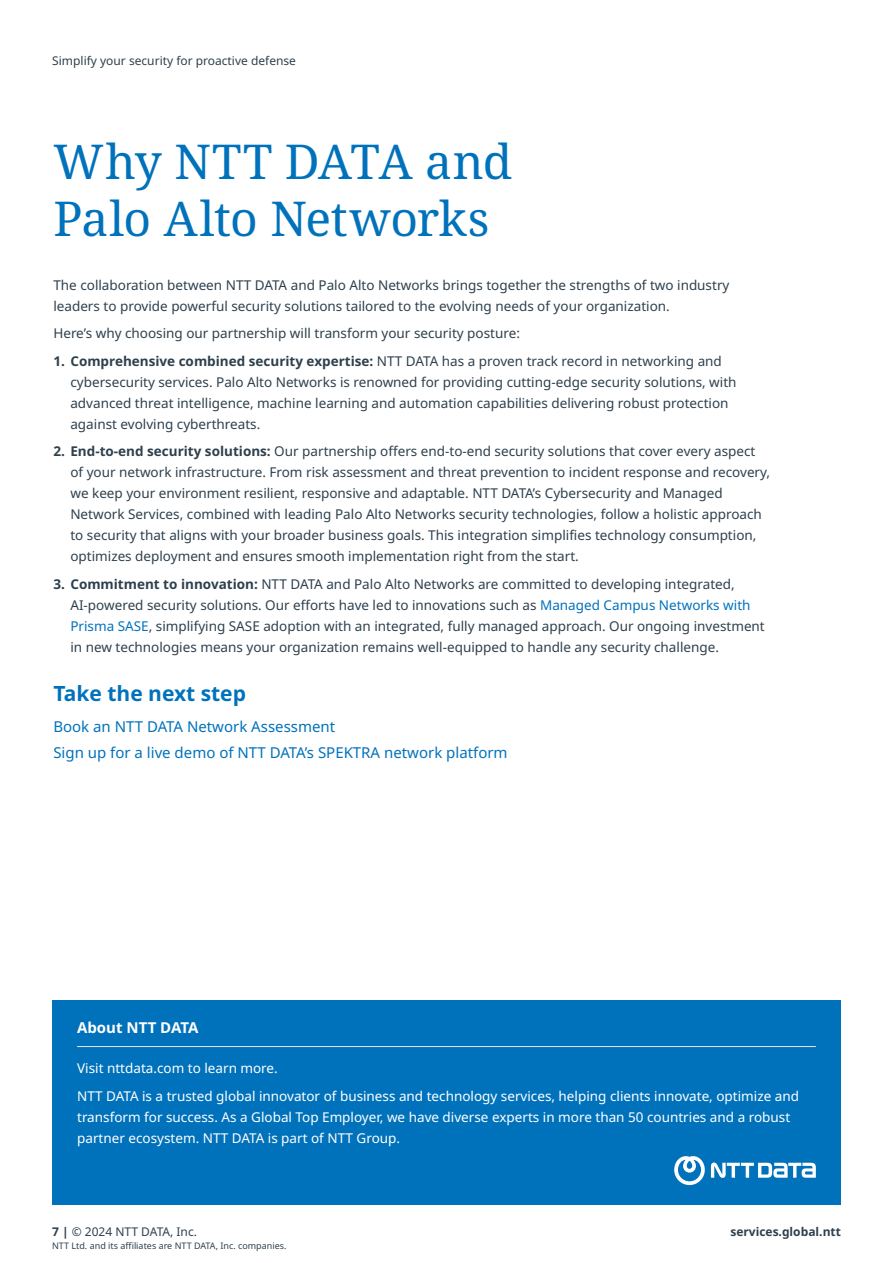
<style>
.page{position:relative;width:893px;height:1263px;background:#fff}
.page>*{position:absolute;margin:0;border:0;box-sizing:border-box;transform-origin:0 0}
.t1{font:48px/57px "Noto Serif";letter-spacing:-.015em;color:#0072bc}
.t2{font:700 21px "Noto Sans";color:#0072bc}
.t3{font:15px/26.5px "Noto Sans";color:#0072bc}
.t4{font:700 15px "Noto Sans";color:#fff}
.t5{font:13.5px/21px "Noto Sans";color:#2e404d}
.t6{font:13.5px/27.5px "Noto Sans";color:#fff}
.t7{font:12px "Noto Sans";color:#2e404d}
.t8{font:700 12px "Noto Sans";color:#2e404d}
.t9{font:9px "Noto Sans";color:#2e404d}
.s1{font-weight:700}
.s2{color:#0072bc}
</style>
<div class="page">
<div style="left:52px;top:1000px;width:789px;height:205px;background:#0072bc"></div>
<hr style="left:77px;top:1046px;width:739px;height:1px;background:#e8e8e8">
<svg style="left:674px;top:1156px;width:31px;height:29px"></svg>
<svg style="left:711px;top:1162px;width:105px;height:16px"></svg>
<p class="t7" style="left:52px;top:54px;width:245px">Simplify your security for proactive defense</p>
<h1 class="t1" style="left:53px;top:135px;width:460px">Why NTT DATA and<br>Palo Alto Networks</h1>
<p class="t5" style="left:53px;top:275px;width:678px">The collaboration between NTT DATA and Palo Alto Networks brings together the strengths of two industry leaders to provide powerful security solutions tailored to the evolving needs of your organization.</p>
<p class="t5" style="left:53px;top:323px;width:468px">Here’s why choosing our partnership will transform your security posture:</p>
<p class="t5" style="left:70px;top:351px;width:668px;text-indent:-17px"><span class="s1">1. Comprehensive combined security expertise:</span> NTT DATA has a proven track record in networking and cybersecurity services. Palo Alto Networks is renowned for providing cutting-edge security solutions, with advanced threat intelligence, machine learning and automation capabilities delivering robust protection against evolving cyberthreats.</p>
<p class="t5" style="left:70px;top:441px;width:701px;text-indent:-17px"><span class="s1">2. End-to-end security solutions:</span> Our partnership offers end-to-end security solutions that cover every aspect of your network infrastructure. From risk assessment and threat prevention to incident response and recovery, we keep your environment resilient, responsive and adaptable. NTT DATA’s Cybersecurity and Managed Network Services, combined with leading Palo Alto Networks security technologies, follow a holistic approach to security that aligns with your broader business goals. This integration simplifies technology consumption, optimizes deployment and ensures smooth implementation right from the start.</p>
<p class="t5" style="left:70px;top:573px;width:696px;text-indent:-17px"><span class="s1">3. Commitment to innovation:</span> NTT DATA and Palo Alto Networks are committed to developing integrated, AI-powered security solutions. Our efforts have led to innovations such as <span class="s2">Managed Campus Networks with Prisma SASE</span>, simplifying SASE adoption with an integrated, fully managed approach. Our ongoing investment in new technologies means your organization remains well-equipped to handle any security challenge.</p>
<h2 class="t2" style="left:53px;top:682px;width:194px">Take the next step</h2>
<p class="t3" style="left:53px;top:713px;width:456px">Book an NTT DATA Network Assessment<br>Sign up for a live demo of NTT DATA’s SPEKTRA network platform</p>
<p class="t4" style="left:77px;top:1019px;width:123px">About NTT DATA</p>
<p class="t6" style="left:77px;top:1055px;width:723px">Visit nttdata.com to learn more.<br>NTT DATA is a trusted global innovator of business and technology services, helping clients innovate, optimize and</p>
<p class="t6" style="left:77px;top:1107px;width:715px;line-height:21px">transform for success. As a Global Top Employer, we have diverse experts in more than 50 countries and a robust partner ecosystem. NTT DATA is part of NTT Group.</p>
<p class="t7" style="left:52px;top:1225px;width:146px"><span class="s1">7 |</span> © 2024 NTT DATA, Inc.</p>
<p class="t9" style="left:52px;top:1240px;width:236px">NTT Ltd. and its affiliates are NTT DATA, Inc. companies.</p>
<p class="t8" style="left:730px;top:1225px;width:112px">services.global.ntt</p>
</div>
